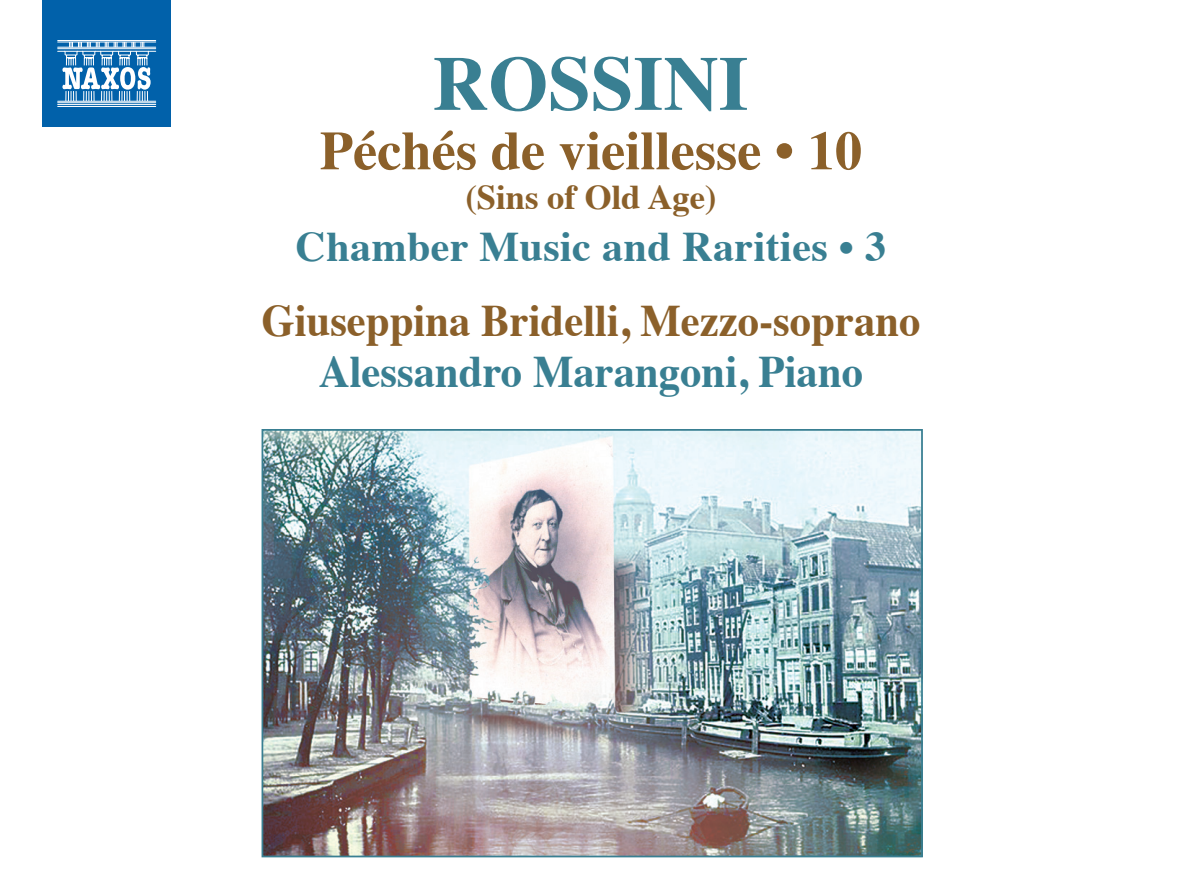
<style>
.page{position:relative;width:1188px;height:892px;background:#fff}
.page>*{position:absolute;margin:0;border:0;box-sizing:border-box;transform-origin:0 0}
.t1{font:700 76.8px "Times";color:#397f92}
.t2{font:700 54.45px "Times";color:#8b602a}
.t3{font:700 45px "Times";color:#8b602a;scale:.95 1}
.t4{font:700 45px "Times";color:#397f92;scale:.95 1}
.t5{font:700 42.15px "Times";letter-spacing:.01em;color:#397f92}
.t6{font:700 34.65px "Times";color:#8b602a}
</style>
<div class="page">
<div style="left:43px;top:0;width:128px;height:126px;background:#0161aa"></div>
<hr style="left:58px;top:51px;width:98px;height:1px;background:#fff">
<hr style="left:58px;top:101px;width:98px;height:1px;background:#fff">
<hr style="left:58px;top:48px;width:98px;height:1px;background:#fff">
<hr style="left:58px;top:47px;width:98px;height:1px;background:#fff">
<hr style="left:58px;top:42px;width:98px;height:1px;background:#fff">
<hr style="left:58px;top:40px;width:98px;height:1px;background:#fff">
<hr style="left:58px;top:102px;width:98px;height:1px;background:#fff">
<hr style="left:58px;top:106px;width:98px;height:1px;background:#fff">
<hr style="left:58px;top:104px;width:98px;height:1px;background:#fff">
<svg style="left:62px;top:42px;width:89px;height:60px"></svg>
<img style="left:265px;top:432px;width:655px;height:422px">
<div style="left:262px;top:429px;width:661px;height:428px;border:2px solid #397f92"></div>
<h1 class="t1" style="left:433px;top:10px;width:317px">ROSSINI</h1>
<p class="t2" style="left:320px;top:99px;width:544px">Péchés de vieillesse • 10</p>
<p class="t6" style="left:465px;top:164px;width:253px">(Sins of Old Age)</p>
<p class="t5" style="left:296px;top:206px;width:592px">Chamber Music and Rarities • 3</p>
<p class="t3" style="left:261px;top:278px;width:695px">Giuseppina Bridelli, Mezzo-soprano</p>
<p class="t4" style="left:319px;top:329px;width:575px">Alessandro Marangoni, Piano</p>
</div>
